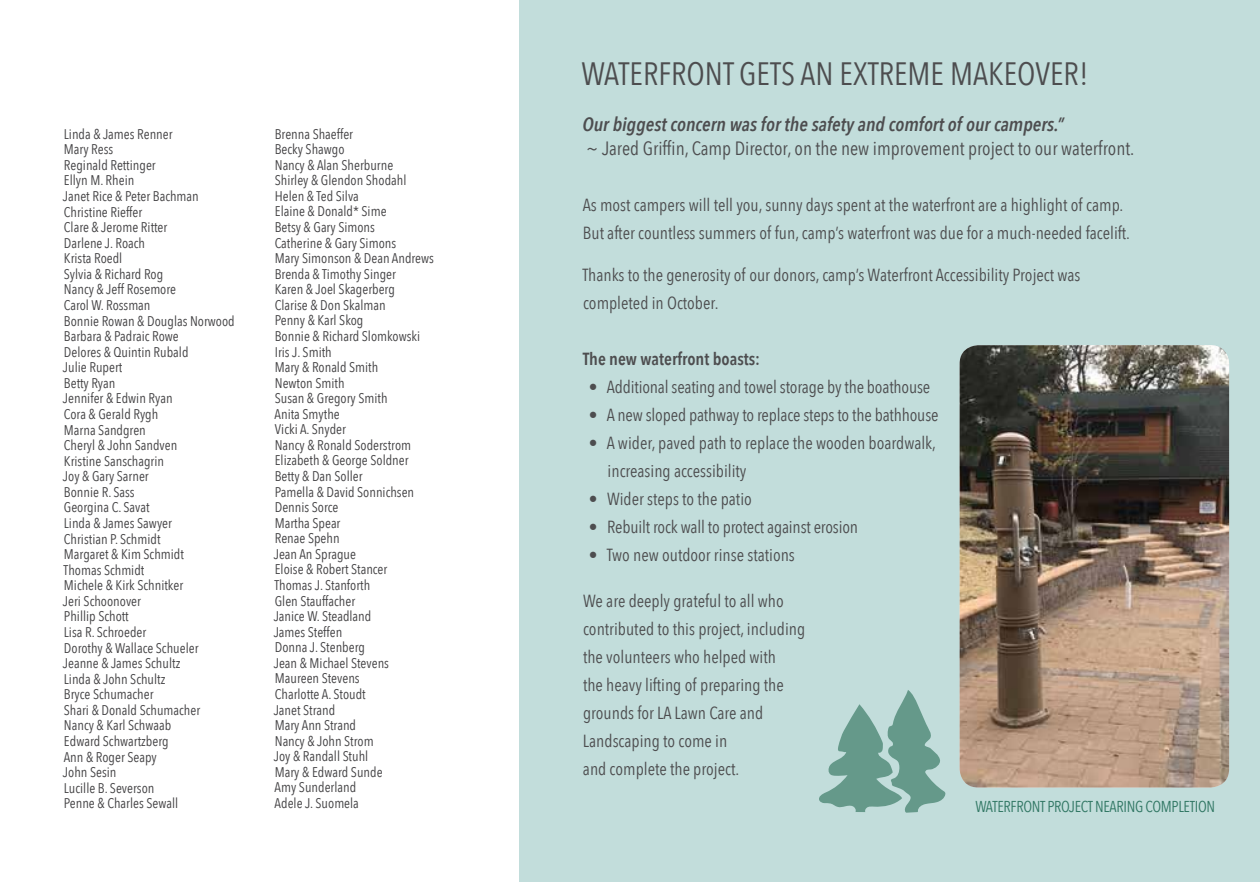
<style>
.page{position:relative;width:1260px;height:882px;background:#fff}
.page>*{position:absolute;margin:0;border:0;box-sizing:border-box;transform-origin:0 0}
.t1{font:32.2px "Avenir Next Condensed";color:#4d4d4f}
.t2{font:19.25px "Avenir Next Condensed";color:#4d4d4f}
.t3{font:italic 600 19.25px "Avenir Next Condensed";color:#4d4d4f}
.t4{font:17.5px/28px "Avenir Next Condensed";color:#4d4d4f}
.t5{font:600 17.5px "Avenir Next Condensed";color:#4d4d4f}
.t6{font:15.75px "Avenir Next Condensed";letter-spacing:-.02em;color:#317764}
.t7{font:14px/15.6px "Avenir Next Condensed";color:#414042}
</style>
<div class="page">
<div style="left:520px;top:0;width:740px;height:882px;background:#c2dddb"></div>
<img style="left:960px;top:345px;width:269px;height:443px">
<svg style="left:819px;top:690px;width:126px;height:123px"></svg>
<p class="t7" style="left:63px;top:125px;width:173px">Linda &amp; James Renner<br>Mary Ress<br>Reginald Rettinger<br>Ellyn M. Rhein<br>Janet Rice &amp; Peter Bachman<br>Christine Rieffer<br>Clare &amp; Jerome Ritter<br>Darlene J. Roach<br>Krista Roedl<br>Sylvia &amp; Richard Rog<br>Nancy &amp; Jeff Rosemore<br>Carol W. Rossman<br>Bonnie Rowan &amp; Douglas Norwood<br>Barbara &amp; Padraic Rowe<br>Delores &amp; Quintin Rubald<br>Julie Rupert<br>Betty Ryan<br>Jennifer &amp; Edwin Ryan<br>Cora &amp; Gerald Rygh<br>Marna Sandgren<br>Cheryl &amp; John Sandven<br>Kristine Sanschagrin<br>Joy &amp; Gary Sarner<br>Bonnie R. Sass<br>Georgina C. Savat<br>Linda &amp; James Sawyer<br>Christian P. Schmidt<br>Margaret &amp; Kim Schmidt<br>Thomas Schmidt<br>Michele &amp; Kirk Schnitker<br>Jeri Schoonover<br>Phillip Schott<br>Lisa R. Schroeder<br>Dorothy &amp; Wallace Schueler<br>Jeanne &amp; James Schultz<br>Linda &amp; John Schultz<br>Bryce Schumacher<br>Shari &amp; Donald Schumacher<br>Nancy &amp; Karl Schwaab<br>Edward Schwartzberg<br>Ann &amp; Roger Seapy<br>John Sesin<br>Lucille B. Severson<br>Penne &amp; Charles Sewall</p>
<p class="t7" style="left:274px;top:125px;width:162px">Brenna Shaeffer<br>Becky Shawgo<br>Nancy &amp; Alan Sherburne<br>Shirley &amp; Glendon Shodahl<br>Helen &amp; Ted Silva<br>Elaine &amp; Donald* Sime<br>Betsy &amp; Gary Simons<br>Catherine &amp; Gary Simons<br>Mary Simonson &amp; Dean Andrews<br>Brenda &amp; Timothy Singer<br>Karen &amp; Joel Skagerberg<br>Clarise &amp; Don Skalman<br>Penny &amp; Karl Skog<br>Bonnie &amp; Richard Slomkowski<br>Iris J. Smith<br>Mary &amp; Ronald Smith<br>Newton Smith<br>Susan &amp; Gregory Smith<br>Anita Smythe<br>Vicki A. Snyder<br>Nancy &amp; Ronald Soderstrom<br>Elizabeth &amp; George Soldner<br>Betty &amp; Dan Soller<br>Pamella &amp; David Sonnichsen<br>Dennis Sorce<br>Martha Spear<br>Renae Spehn<br>Jean An Sprague<br>Eloise &amp; Robert Stancer<br>Thomas J. Stanforth<br>Glen Stauffacher<br>Janice W. Steadland<br>James Steffen<br>Donna J. Stenberg<br>Jean &amp; Michael Stevens<br>Maureen Stevens<br>Charlotte A. Stoudt<br>Janet Strand<br>Mary Ann Strand<br>Nancy &amp; John Strom<br>Joy &amp; Randall Stuhl<br>Mary &amp; Edward Sunde<br>Amy Sunderland<br>Adele J. Suomela</p>
<h1 class="t1" style="left:581px;top:46px;width:509px">WATERFRONT GETS AN EXTREME MAKEOVER!</h1>
<h2 class="t3" style="left:582px;top:112px;width:483px">Our biggest concern was for the safety and comfort of our campers.”</h2>
<h2 class="t2" style="left:586px;top:132px;width:550px">~ Jared Griffin, Camp Director, on the new improvement project to our waterfront.</h2>
<p class="t4" style="left:583px;top:190px;width:549px">As most campers will tell you, sunny days spent at the waterfront are a highlight of camp.<br>But after countless summers of fun, camp’s waterfront was due for a much-needed facelift.</p>
<p class="t4" style="left:582px;top:260px;width:500px">Thanks to the generosity of our donors, camp’s Waterfront Accessibility Project was completed in October.</p>
<p class="t5" style="left:583px;top:344px;width:179px">The new waterfront boasts:</p>
<p class="t4" style="left:589px;top:372px;width:343px">• Additional seating and towel storage by the boathouse</p>
<p class="t4" style="left:589px;top:400px;width:351px">• A new sloped pathway to replace steps to the bathhouse</p>
<p class="t4" style="left:608px;top:428px;width:330px;text-indent:-19px">• A wider, paved path to replace the wooden boardwalk, increasing accessibility</p>
<p class="t4" style="left:589px;top:484px;width:165px">• Wider steps to the patio</p>
<p class="t4" style="left:589px;top:512px;width:271px">• Rebuilt rock wall to protect against erosion</p>
<p class="t4" style="left:589px;top:540px;width:208px">• Two new outdoor rinse stations</p>
<p class="t4" style="left:583px;top:586px;width:224px">We are deeply grateful to all who contributed to this project, including the volunteers who helped with<br>the heavy lifting of preparing the grounds for LA Lawn Care and<br>Landscaping to come in<br>and complete the project.</p>
<p class="t6" style="left:975px;top:793px;width:241px">WATERFRONT PROJECT NEARING COMPLETION</p>
</div>
